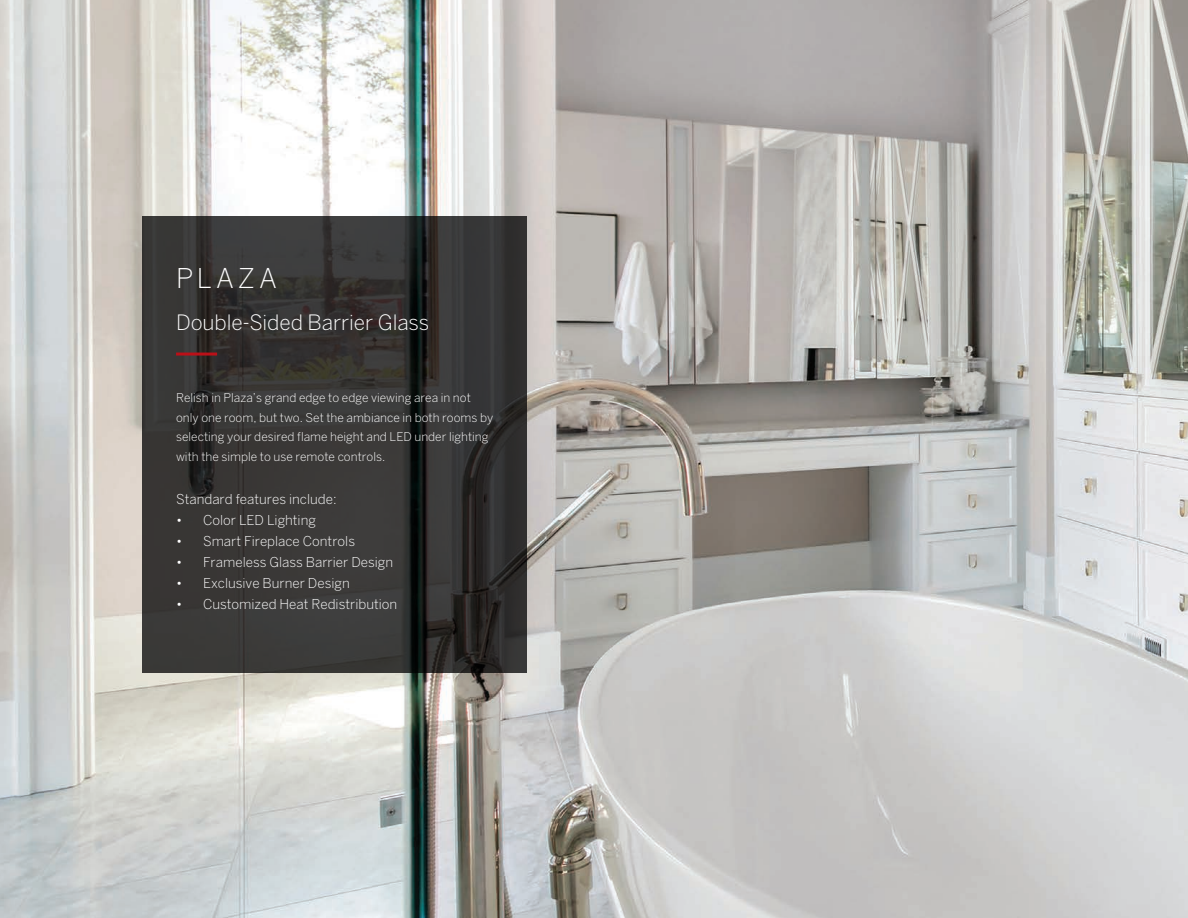
<style>
.page{position:relative;width:1188px;height:918px;background:#fff}
.page>*{position:absolute;margin:0;border:0;box-sizing:border-box;transform-origin:0 0}
.Made_in_the_USA_Body{font:300 27px "Benton Sans";letter-spacing:.155em;color:#fff}
.Made_in_the_USA_Body-2{font:300 21px "Benton Sans";letter-spacing:-.005em;color:#fff}
.t1{font:300 13.5px "Benton Sans";color:#fff}
.t2{font:300 12px/19.5px "Benton Sans";color:#fff}
</style>
<div class="page">
<img style="left:0;top:0;width:1188px;height:918px">
<svg style="left:142px;top:216px;width:384px;height:457px;fill:#393736"></svg>
<hr style="left:176px;top:353px;width:41px;height:3px;background:#bb1018">
<p class="Made_in_the_USA_Body" style="left:176px;top:263px;width:102px">PLAZA</p>
<p class="Made_in_the_USA_Body-2" style="left:176px;top:310px;width:255px">Double-Sided Barrier Glass</p>
<p class="t2" style="left:176px;top:388px;width:319px">Relish in Plaza’s grand edge to edge viewing area in not only one room, but two. Set the ambiance in both rooms by selecting your desired flame height and LED under lighting with the simple to use remote controls.</p>
<p class="t1" style="left:176px;top:491px;width:162px">Standard features include:</p>
<p class="t1" style="left:176px;top:512px;width:141px">• Color LED Lighting</p>
<p class="t1" style="left:176px;top:533px;width:181px">• Smart Fireplace Controls</p>
<p class="t1" style="left:176px;top:554px;width:219px">• Frameless Glass Barrier Design</p>
<p class="t1" style="left:176px;top:575px;width:175px">• Exclusive Burner Design</p>
<p class="t1" style="left:176px;top:596px;width:223px">• Customized Heat Redistribution</p>
</div>
